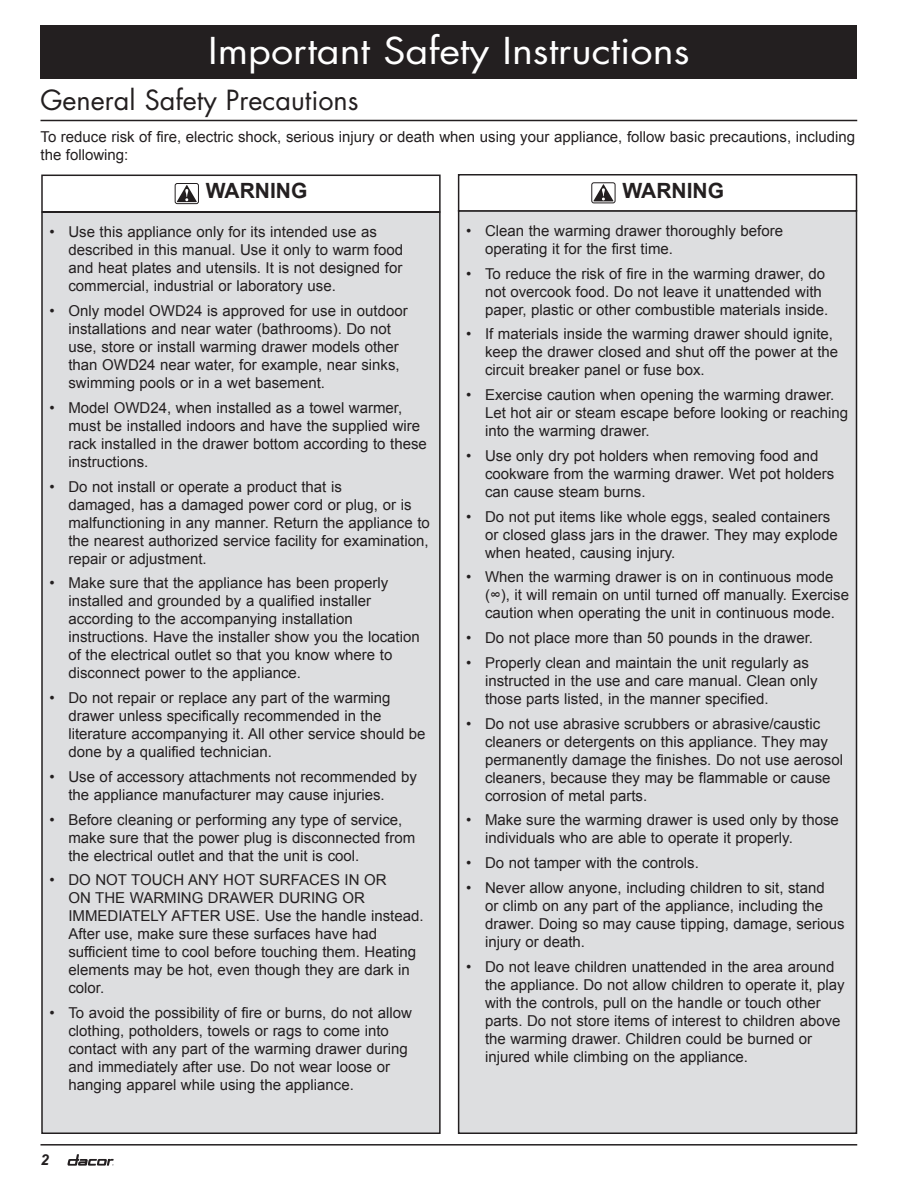
<style>
.page{position:relative;width:918px;height:1188px;background:#fff}
.page>*{position:absolute;margin:0;border:0;box-sizing:border-box;transform-origin:0 0}
.t1{font:36px "Futura Std";color:#fff;scale:1.1 1}
.t2{font:27px "Futura Std";color:#231f20}
.t3{font:700 21px "Arial";color:#231f20}
.t4{font:15px/18px "Arial";color:#231f20}
.t5{font:italic 700 15px "Arial";color:#231f20}
</style>
<div class="page">
<svg style="left:68px;top:1154px;width:46px;height:12px"></svg>
<hr style="left:40px;top:1144px;width:817px;height:2px;background:#231f20">
<div style="left:459px;top:211px;width:397px;height:922px;background:#dddee0"></div>
<div style="left:40px;top:25px;width:817px;height:54px;background:#231f20"></div>
<hr style="left:40px;top:120px;width:817px;height:1px;background:#231f20">
<div style="left:42px;top:212px;width:398px;height:921px;background:#dddee0"></div>
<div style="left:41px;top:212px;width:400px;height:922px;border:2px solid #231f20"></div>
<div style="left:175px;top:183px;width:24px;height:21px;border:1px solid #231f20;border-radius:2px"></div>
<svg style="left:177px;top:185px;width:20px;height:17px"></svg>
<div style="left:41px;top:175px;width:400px;height:38px;border:2px solid #231f20"></div>
<div style="left:591px;top:182px;width:24px;height:21px;border:1px solid #231f20;border-radius:2px"></div>
<svg style="left:593px;top:184px;width:21px;height:17px"></svg>
<div style="left:458px;top:174px;width:399px;height:38px;border:2px solid #231f20"></div>
<h1 class="t1" style="left:208px;top:28px;width:439px">Important Safety Instructions</h1>
<h2 class="t2" style="left:40px;top:83px;width:320px">General Safety Precautions</h2>
<p class="t4" style="left:40px;top:127px;width:816px">To reduce risk of fire, electric shock, serious injury or death when using your appliance, follow basic precautions, including the following:</p>
<h3 class="t3" style="left:206px;top:177px;width:16px">WARNING</h3>
<h3 class="t3" style="left:623px;top:176px;width:16px">WARNING</h3>
<p class="t4" style="left:68px;top:223px;width:336px;text-indent:-19px">• Use this appliance only for its intended use as described in this manual. Use it only to warm food and heat plates and utensils. It is not designed for commercial, industrial or laboratory use.</p>
<p class="t4" style="left:68px;top:302px;width:341px;text-indent:-19px">• Only model OWD24 is approved for use in outdoor installations and near water (bathrooms). Do not use, store or install warming drawer models other than OWD24 near water, for example, near sinks, swimming pools or in a wet basement.</p>
<p class="t4" style="left:68px;top:399px;width:360px;text-indent:-19px">• Model OWD24, when installed as a towel warmer, must be installed indoors and have the supplied wire rack installed in the drawer bottom according to these instructions.</p>
<p class="t4" style="left:68px;top:478px;width:363px;text-indent:-19px">• Do not install or operate a product that is<br>damaged, has a damaged power cord or plug, or is malfunctioning in any manner. Return the appliance to the nearest authorized service facility for examination, repair or adjustment.</p>
<p class="t4" style="left:68px;top:574px;width:353px;text-indent:-19px">• Make sure that the appliance has been properly installed and grounded by a qualified installer according to the accompanying installation instructions. Have the installer show you the location of the electrical outlet so that you know where to disconnect power to the appliance.</p>
<p class="t4" style="left:68px;top:689px;width:359px;text-indent:-19px">• Do not repair or replace any part of the warming drawer unless specifically recommended in the literature accompanying it. All other service should be done by a qualified technician.</p>
<p class="t4" style="left:68px;top:768px;width:350px;text-indent:-19px">• Use of accessory attachments not recommended by the appliance manufacturer may cause injuries.</p>
<p class="t4" style="left:68px;top:811px;width:348px;text-indent:-19px">• Before cleaning or performing any type of service, make sure that the power plug is disconnected from the electrical outlet and that the unit is cool.</p>
<p class="t4" style="left:68px;top:871px;width:357px;text-indent:-19px">• DO NOT TOUCH ANY HOT SURFACES IN OR<br>ON THE WARMING DRAWER DURING OR IMMEDIATELY AFTER USE. Use the handle instead.<br>After use, make sure these surfaces have had sufficient time to cool before touching them. Heating elements may be hot, even though they are dark in color.</p>
<p class="t4" style="left:68px;top:1004px;width:345px;text-indent:-19px">• To avoid the possibility of fire or burns, do not allow clothing, potholders, towels or rags to come into contact with any part of the warming drawer during and immediately after use. Do not wear loose or hanging apparel while using the appliance.</p>
<p class="t5" style="left:40px;top:1150px;width:10px">2</p>
<p class="t4" style="left:485px;top:222px;width:300px;text-indent:-19px">• Clean the warming drawer thoroughly before operating it for the first time.</p>
<p class="t4" style="left:485px;top:265px;width:345px;text-indent:-19px">• To reduce the risk of fire in the warming drawer, do not overcook food. Do not leave it unattended with paper, plastic or other combustible materials inside.</p>
<p class="t4" style="left:485px;top:325px;width:355px;text-indent:-19px">• If materials inside the warming drawer should ignite, keep the drawer closed and shut off the power at the circuit breaker panel or fuse box.</p>
<p class="t4" style="left:485px;top:386px;width:365px;text-indent:-19px">• Exercise caution when opening the warming drawer.<br>Let hot air or steam escape before looking or reaching into the warming drawer.</p>
<p class="t4" style="left:485px;top:447px;width:351px;text-indent:-19px">• Use only dry pot holders when removing food and cookware from the warming drawer. Wet pot holders can cause steam burns.</p>
<p class="t4" style="left:485px;top:508px;width:354px;text-indent:-19px">• Do not put items like whole eggs, sealed containers or closed glass jars in the drawer. They may explode when heated, causing injury.</p>
<p class="t4" style="left:485px;top:568px;width:365px;text-indent:-19px">• When the warming drawer is on in continuous mode (∞), it will remain on until turned off manually. Exercise caution when operating the unit in continuous mode.</p>
<p class="t4" style="left:466px;top:629px;width:349px">• Do not place more than 50 pounds in the drawer.</p>
<p class="t4" style="left:485px;top:654px;width:334px;text-indent:-19px">• Properly clean and maintain the unit regularly as instructed in the use and care manual. Clean only those parts listed, in the manner specified.</p>
<p class="t4" style="left:485px;top:715px;width:360px;text-indent:-19px">• Do not use abrasive scrubbers or abrasive/caustic cleaners or detergents on this appliance. They may permanently damage the finishes. Do not use aerosol cleaners, because they may be flammable or cause corrosion of metal parts.</p>
<p class="t4" style="left:485px;top:811px;width:355px;text-indent:-19px">• Make sure the warming drawer is used only by those individuals who are able to operate it properly.</p>
<p class="t4" style="left:466px;top:854px;width:234px">• Do not tamper with the controls.</p>
<p class="t4" style="left:485px;top:879px;width:361px;text-indent:-19px">• Never allow anyone, including children to sit, stand<br>or climb on any part of the appliance, including the drawer. Doing so may cause tipping, damage, serious injury or death.</p>
<p class="t4" style="left:485px;top:958px;width:361px;text-indent:-19px">• Do not leave children unattended in the area around the appliance. Do not allow children to operate it, play with the controls, pull on the handle or touch other parts. Do not store items of interest to children above the warming drawer. Children could be burned or injured while climbing on the appliance.</p>
</div>
